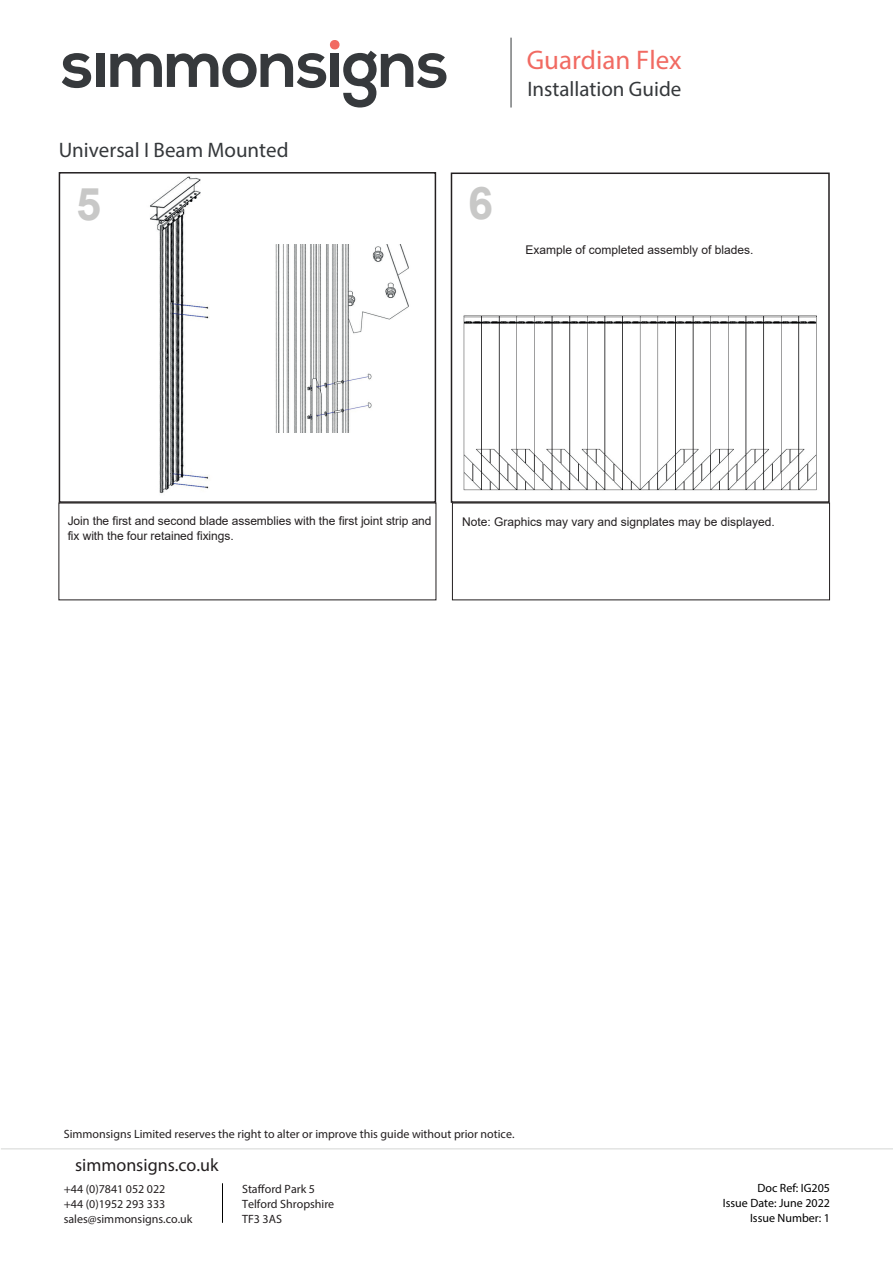
<style>
.page{position:relative;width:893px;height:1263px;background:#fff}
.page>*{position:absolute;margin:0;border:0;box-sizing:border-box;transform-origin:0 0}
.t1{font:700 45px "Arial";color:#c8c8c7}
.t2{font:27px "Myriad Pro";color:#f16a62}
.t3{font:21px "Myriad Pro";color:#35383b}
.t4{font:18px "Myriad Pro";color:#231f20}
.t5{font:12px/14.4px "Arial";letter-spacing:-.005em;color:#231f20}
.t6{font:12px/15px "Myriad Pro";color:#231f20}
.t7{font:12px/15px "Myriad Pro";color:#000;text-align:right}
</style>
<div class="page">
<hr style="left:1px;top:1148px;width:892px;height:1px;background:#d4d6d4">
<hr style="left:511px;top:38px;width:1px;height:70px;background:#35383b">
<svg style="left:62px;top:53px;width:29px;height:35px"></svg>
<div style="left:96px;top:54px;width:8px;height:33px;background:#36393c"></div>
<svg style="left:110px;top:40px;width:336px;height:68px"></svg>
<div style="left:451px;top:173px;width:379px;height:330px;border:2px solid #231f20"></div>
<div style="left:59px;top:172px;width:377px;height:331px;border:2px solid #231f20"></div>
<hr style="left:222px;top:1183px;width:1px;height:40px;background:#000">
<img style="left:150px;top:176px;width:60px;height:318px">
<img style="left:463px;top:315px;width:354px;height:176px">
<img style="left:275px;top:245px;width:134px;height:187px">
<h2 class="t2" style="left:527px;top:43px;width:156px">Guardian Flex</h2>
<h3 class="t3" style="left:59px;top:137px;width:231px">Universal I Beam Mounted</h3>
<h1 class="t1" style="left:76px;top:172px;width:27px">5</h1>
<h1 class="t1" style="left:468px;top:171px;width:27px">6</h1>
<h3 class="t3" style="left:527px;top:76px;width:156px">Installation Guide</h3>
<p class="t5" style="left:525px;top:242px;width:230px">Example of completed assembly of blades.</p>
<p class="t5" style="left:68px;top:514px;width:365px">Join the first and second blade assemblies with the first joint strip and fix with the four retained fixings.</p>
<p class="t5" style="left:462px;top:514px;width:314px">Note: Graphics may vary and signplates may be displayed.</p>
<p class="t6" style="left:64px;top:1126px;width:452px">Simmonsigns Limited reserves the right to alter or improve this guide without prior notice.</p>
<h3 class="t4" style="left:75px;top:1154px;width:145px">simmonsigns.co.uk</h3>
<p class="t6" style="left:64px;top:1181px;width:130px">+44 (0)7841 052 022<br>+44 (0)1952 293 333 sales@simmonsigns.co.uk</p>
<p class="t6" style="left:242px;top:1181px;width:94px">Stafford Park 5<br>Telford Shropshire<br>TF3 3AS</p>
<p class="t7" style="left:723px;top:1180px;width:109px">Doc Ref: IG205<br>Issue Date: June 2022<br>Issue Number: 1</p>
</div>
